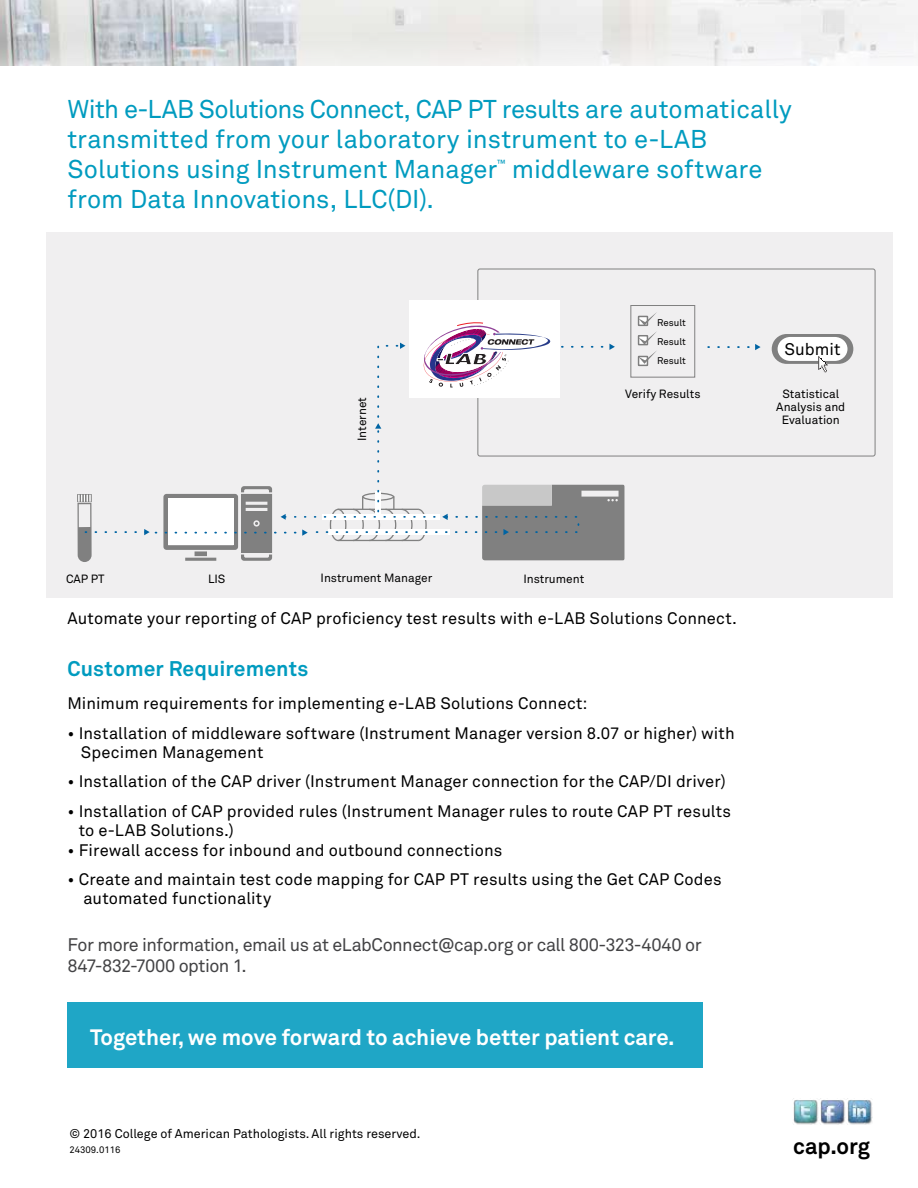
<style>
.page{position:relative;width:918px;height:1188px;background:#fff}
.page>*{position:absolute;margin:0;border:0;box-sizing:border-box;transform-origin:0 0}
.t1{font:25.5px/30px "Akkurat Std";color:#009bbf}
.t2{font:700 22.2px "Akkurat Std";color:#000}
.t3{font:700 22.05px "Akkurat Std";color:#fff}
.t4{font:700 21px "Akkurat Std";letter-spacing:.005em;color:#009bbf}
.t5{font:18px/21px "Akkurat Std";letter-spacing:-.025em;color:#434345}
.t6{font:16.65px "Akkurat Std";color:#000}
.t7{font:16.5px/19.5px "Akkurat Std";letter-spacing:.01em;color:#000}
.t8{font:12.6px "Akkurat Std";color:#000}
.t9{font:11.85px/13.2px "Akkurat Std";color:#000;text-align:center}
.t10{font:10.2px "Akkurat Std";color:#009bbf}
.t11{font:9.6px/19.2px "Akkurat Std";color:#000;text-align:justify}
.t12{font:9.45px "Akkurat Std";color:#000}
</style>
<div class="page">
<img style="left:0;top:0;width:918px;height:66px">
<div style="left:46px;top:232px;width:847px;height:365px;background:#f0eff0"></div>
<div style="left:478px;top:269px;width:397px;height:187px;border:1px solid #808080;border-radius:2px"></div>
<div style="left:409px;top:300px;width:150px;height:98px;background:#fff"></div>
<svg style="left:77px;top:494px;width:73px;height:68px"></svg>
<div style="left:638px;top:356px;width:10px;height:10px;border:1px solid #7e7e7e"></div>
<svg style="left:638px;top:312px;width:19px;height:52px"></svg>
<div style="left:630px;top:305px;width:65px;height:73px;border:1px solid #808080"></div>
<svg style="left:708px;top:344px;width:53px;height:6px"></svg>
<div style="left:772px;top:334px;width:81px;height:30px;background:#808080;border-radius:15px"></div>
<svg style="left:778px;top:337px;width:69px;height:35px"></svg>
<svg style="left:156px;top:322px;width:468px;height:239px"></svg>
<div style="left:68px;top:1002px;width:635px;height:66px;background:#1fa6c6"></div>
<img style="left:793px;top:1100px;width:80px;height:25px">
<h1 class="t1" style="left:68px;top:94px;width:726px">With e-LAB Solutions Connect, CAP PT results are automatically transmitted from your laboratory instrument to e-LAB<br>Solutions using Instrument Manager</h1>
<p class="t10" style="left:497px;top:157px;width:10px">™</p>
<h1 class="t1" style="left:512px;top:154px;width:252px">middleware software</h1>
<h1 class="t1" style="left:68px;top:184px;width:368px">from Data Innovations, LLC(DI).</h1>
<p class="t9" style="left:355px;top:441px;width:45px;rotate:-90deg">Internet</p>
<p class="t11" style="left:657px;top:313px;width:30px">Result Result Result</p>
<p class="t9" style="left:625px;top:387px;width:77px">Verify Results</p>
<p class="t6" style="left:785px;top:339px;width:57px">Submit</p>
<p class="t9" style="left:776px;top:387px;width:71px">Statistical<br>Analysis and<br>Evaluation</p>
<p class="t9" style="left:66px;top:572px;width:40px">CAP PT</p>
<p class="t9" style="left:208px;top:572px;width:19px">LIS</p>
<p class="t9" style="left:321px;top:571px;width:113px">Instrument Manager</p>
<p class="t9" style="left:523px;top:572px;width:62px">Instrument</p>
<p class="t7" style="left:68px;top:608px;width:671px">Automate your reporting of CAP proficiency test results with e-LAB Solutions Connect.</p>
<p class="t4" style="left:68px;top:656px;width:242px">Customer Requirements</p>
<p class="t7" style="left:68px;top:694px;width:522px">Minimum requirements for implementing e-LAB Solutions Connect:</p>
<p class="t7" style="left:81px;top:723px;width:655px;text-indent:-13px">• Installation of middleware software (Instrument Manager version 8.07 or higher) with<br>Specimen Management</p>
<p class="t7" style="left:68px;top:772px;width:660px">• Installation of the CAP driver (Instrument Manager connection for the CAP/DI driver)</p>
<p class="t7" style="left:79px;top:801px;width:654px;text-indent:-11px">• Installation of CAP provided rules (Instrument Manager rules to route CAP PT results to e-LAB Solutions.)</p>
<p class="t7" style="left:68px;top:840px;width:436px">• Firewall access for inbound and outbound connections</p>
<p class="t7" style="left:83px;top:869px;width:640px;text-indent:-16px">• Create and maintain test code mapping for CAP PT results using the Get CAP Codes automated functionality</p>
<p class="t5" style="left:68px;top:934px;width:636px">For more information, email us at eLabConnect@cap.org or call 800-323-4040 or<br>847-832-7000 option 1.</p>
<h3 class="t3" style="left:90px;top:1023px;width:586px">Together, we move forward to achieve better patient care.</h3>
<p class="t8" style="left:69px;top:1127px;width:353px">© 2016 College of American Pathologists. All rights reserved.</p>
<p class="t12" style="left:69px;top:1144px;width:53px">24309.0116</p>
<h2 class="t2" style="left:793px;top:1132px;width:78px">cap.org</h2>
</div>
